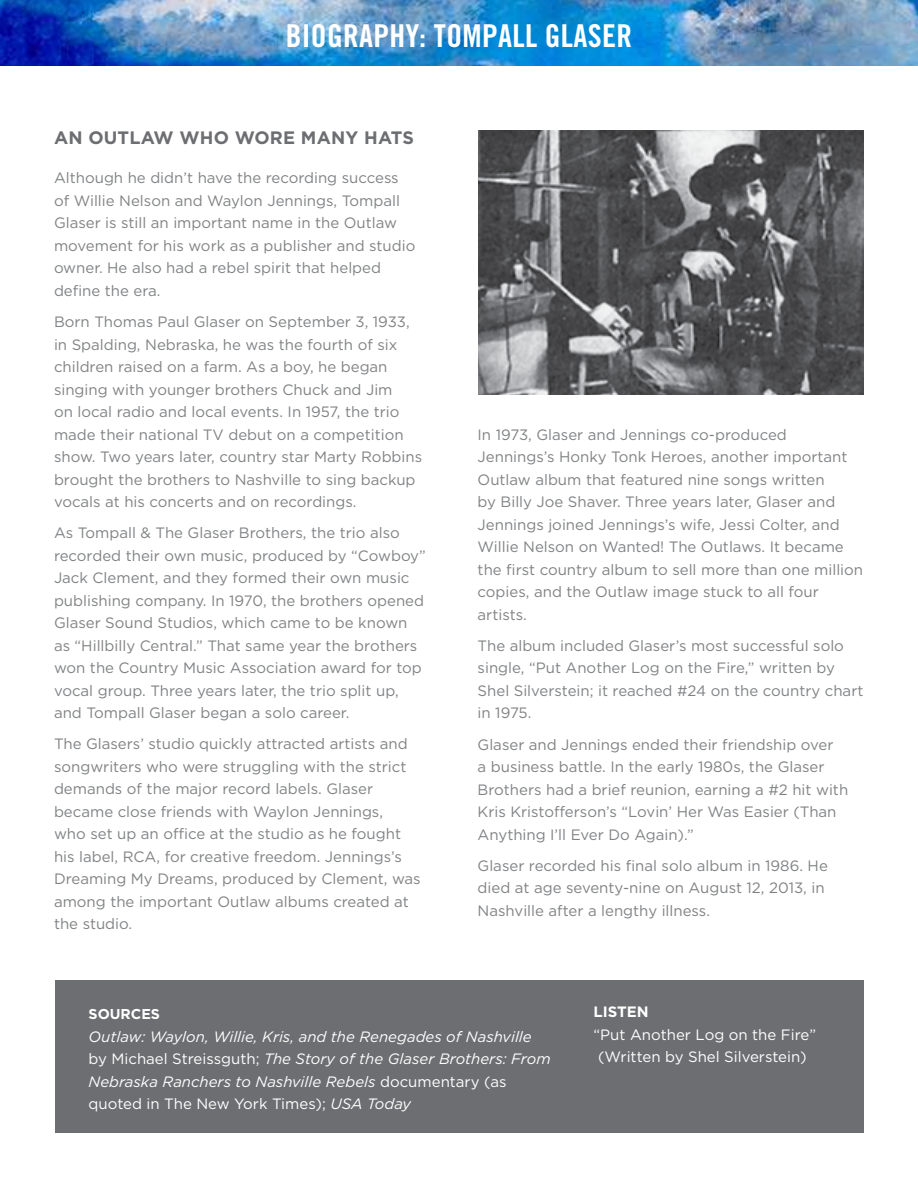
<style>
.page{position:relative;width:918px;height:1188px;background:#fff}
.page>*{position:absolute;margin:0;border:0;box-sizing:border-box;transform-origin:0 0}
.t1{font:31.5px "Trade Gothic Bold Cond Twenty";letter-spacing:.01em;color:#fff}
.t2{font:700 18px "Gotham";letter-spacing:.01em;color:#6d6e71}
.t3{font:15px/22.5px "Gotham";color:#808284}
.t4{font:italic 15px/22.5px "Gotham";color:#fff}
.t5{font:15px/22.5px "Gotham";color:#fff;text-align:center}
.t6{font:700 15px "Gotham";color:#fff}
.t7{font:700 14.25px "Gotham";color:#fff}
.s1{font-style:normal}
</style>
<div class="page">
<div style="left:55px;top:981px;width:808px;height:152px;background:#6d6e71"></div>
<img style="left:478px;top:131px;width:385px;height:263px">
<img style="left:0;top:0;width:918px;height:66px">
<h1 class="t1" style="left:286px;top:17px;width:348px">BIOGRAPHY: TOMPALL GLASER</h1>
<p class="t2" style="left:54px;top:130px;width:361px">AN OUTLAW WHO WORE MANY HATS</p>
<p class="t3" style="left:54px;top:168px;width:363px">Although he didn’t have the recording success of Willie Nelson and Waylon Jennings, Tompall Glaser is still an important name in the Outlaw movement for his work as a publisher and studio owner. He also had a rebel spirit that helped define the era.</p>
<p class="t3" style="left:54px;top:311px;width:370px">Born Thomas Paul Glaser on September 3, 1933, in Spalding, Nebraska, he was the fourth of six children raised on a farm. As a boy, he began singing with younger brothers Chuck and Jim<br>on local radio and local events. In 1957, the trio made their national TV debut on a competition show. Two years later, country star Marty Robbins brought the brothers to Nashville to sing backup vocals at his concerts and on recordings.</p>
<p class="t3" style="left:54px;top:522px;width:373px">As Tompall &amp; The Glaser Brothers, the trio also recorded their own music, produced by “Cowboy” Jack Clement, and they formed their own music publishing company. In 1970, the brothers opened Glaser Sound Studios, which came to be known as “Hillbilly Central.” That same year the brothers won the Country Music Association award for top vocal group. Three years later, the trio split up, and Tompall Glaser began a solo career.</p>
<p class="t3" style="left:54px;top:734px;width:368px">The Glasers’ studio quickly attracted artists and songwriters who were struggling with the strict demands of the major record labels. Glaser became close friends with Waylon Jennings,<br>who set up an office at the studio as he fought his label, RCA, for creative freedom. Jennings’s Dreaming My Dreams, produced by Clement, was among the important Outlaw albums created at the studio.</p>
<p class="t3" style="left:478px;top:424px;width:387px">In 1973, Glaser and Jennings co-produced Jennings’s Honky Tonk Heroes, another important Outlaw album that featured nine songs written<br>by Billy Joe Shaver. Three years later, Glaser and Jennings joined Jennings’s wife, Jessi Colter, and Willie Nelson on Wanted! The Outlaws. It became the first country album to sell more than one million copies, and the Outlaw image stuck to all four artists.</p>
<p class="t3" style="left:478px;top:635px;width:387px">The album included Glaser’s most successful solo single, “Put Another Log on the Fire,” written by Shel Silverstein; it reached #24 on the country chart in 1975.</p>
<p class="t3" style="left:478px;top:734px;width:372px">Glaser and Jennings ended their friendship over<br>a business battle. In the early 1980s, the Glaser Brothers had a brief reunion, earning a #2 hit with Kris Kristofferson’s “Lovin’ Her Was Easier (Than Anything I’ll Ever Do Again).”</p>
<p class="t3" style="left:478px;top:855px;width:352px">Glaser recorded his final solo album in 1986. He died at age seventy-nine on August 12, 2013, in<br>Nashville after a lengthy illness.</p>
<p class="t7" style="left:89px;top:1008px;width:73px">SOURCES</p>
<p class="t4" style="left:89px;top:1026px;width:464px">Outlaw: Waylon, Willie, Kris, and the Renegades of Nashville <span class="s1">by Michael Streissguth;</span> The Story of the Glaser Brothers: From Nebraska Ranchers to Nashville Rebels <span class="s1">documentary (as quoted in The New York Times);</span> USA Today</p>
<p class="t6" style="left:594px;top:1005px;width:57px">LISTEN</p>
<p class="t5" style="left:594px;top:1024px;width:224px">“Put Another Log on the Fire” (Written by Shel Silverstein)</p>
</div>
